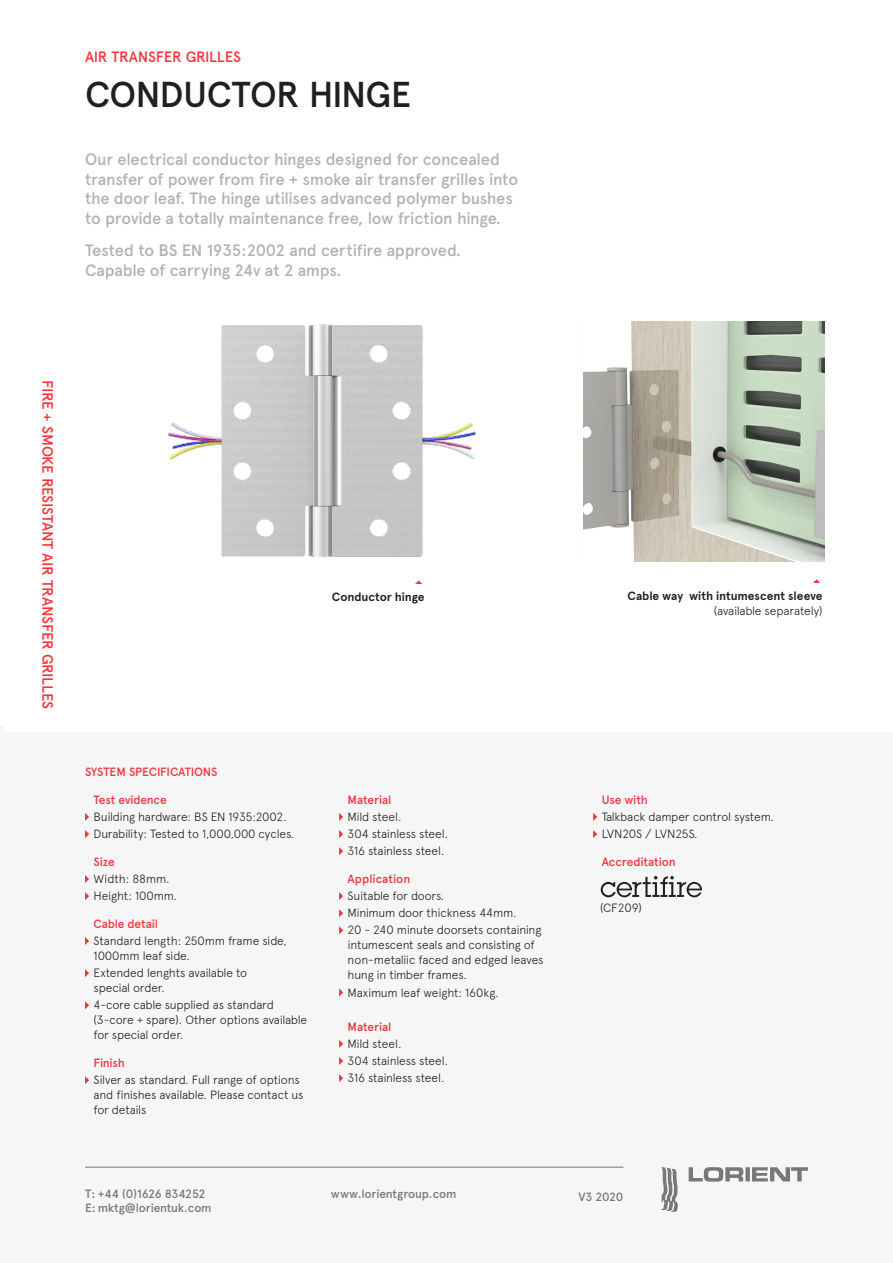
<style>
.page{position:relative;width:893px;height:1263px;background:#fff}
.page>*{position:absolute;margin:0;border:0;box-sizing:border-box;transform-origin:0 0}
.Heading__LRG_Product{font:500 36px "Apercu Pro";letter-spacing:-.025em;color:#231f20}
.Product_description{font:500 16.5px/19.5px "Apercu Pro";letter-spacing:-.015em;color:#b2b2b1}
.Heading__Category{font:500 15px "Apercu Pro";letter-spacing:-.015em;color:#fb333e}
.Spec_copy_bullet_cop{font:300 12px/15px "Apercu Pro";letter-spacing:-.015em;color:#231f20}
.Spec_copy_Last_bulle{font:300 12px/15px "Apercu Pro";letter-spacing:-.015em;color:#231f20}
.Lorient_Body{font:700 12px/15px "Apercu Pro";letter-spacing:-.005em;color:#231f20;text-align:right}
.t1{font:500 12px/14.4px "Apercu Pro";letter-spacing:-.02em;color:#787779}
.Spec_sub_heading{font:500 12px "Apercu Pro";letter-spacing:-.01em;color:#ee3340}
.System_spec_title{font:500 12px "Apercu Pro";letter-spacing:-.015em;color:#fb333e}
.Spec_copy_Last_bulle-2{font:500 12px "Apercu Pro";color:#ee3340}
.Spec_copy_Last_bulle-3{font:500 12px "Apercu Pro";letter-spacing:-.02em;color:#fb333e}
.Lorient_intro_para{font:300 12px "Apercu Pro";letter-spacing:-.01em;color:#231f20}
.s1{font-weight:300}
</style>
<div class="page">
<div style="left:0;top:732px;width:893px;height:531px;background:#f5f6f5"></div>
<hr style="left:0;top:727px;width:3px;height:536px;background:#f5f6f5">
<img style="left:167px;top:324px;width:309px;height:234px">
<svg style="left:85px;top:813px;width:4px;height:8px"></svg>
<svg style="left:85px;top:830px;width:4px;height:8px"></svg>
<svg style="left:85px;top:875px;width:4px;height:8px"></svg>
<svg style="left:85px;top:892px;width:4px;height:8px"></svg>
<svg style="left:85px;top:937px;width:4px;height:8px"></svg>
<svg style="left:85px;top:969px;width:4px;height:8px"></svg>
<svg style="left:85px;top:1001px;width:4px;height:8px"></svg>
<svg style="left:85px;top:1076px;width:4px;height:8px"></svg>
<svg style="left:339px;top:813px;width:4px;height:8px"></svg>
<svg style="left:339px;top:830px;width:4px;height:8px"></svg>
<svg style="left:339px;top:847px;width:4px;height:8px"></svg>
<svg style="left:339px;top:892px;width:4px;height:8px"></svg>
<svg style="left:339px;top:909px;width:4px;height:8px"></svg>
<svg style="left:339px;top:926px;width:4px;height:8px"></svg>
<svg style="left:339px;top:988px;width:4px;height:8px"></svg>
<svg style="left:339px;top:1040px;width:4px;height:8px"></svg>
<svg style="left:339px;top:1057px;width:4px;height:8px"></svg>
<svg style="left:339px;top:1074px;width:4px;height:8px"></svg>
<svg style="left:593px;top:813px;width:4px;height:8px"></svg>
<svg style="left:593px;top:830px;width:4px;height:8px"></svg>
<svg style="left:415px;top:580px;width:7px;height:4px"></svg>
<svg style="left:601px;top:876px;width:101px;height:21px"></svg>
<img style="left:584px;top:321px;width:240px;height:241px">
<svg style="left:813px;top:579px;width:7px;height:4px"></svg>
<svg style="left:660px;top:1167px;width:18px;height:45px"></svg>
<svg style="left:689px;top:1167px;width:119px;height:14px"></svg>
<hr style="left:85px;top:1167px;width:538px;height:1px;background:#787779">
<p class="Heading__Category" style="left:85px;top:45px;width:158px">AIR TRANSFER GRILLES</p>
<p class="Heading__LRG_Product" style="left:85px;top:67px;width:328px">CONDUCTOR HINGE</p>
<p class="Product_description" style="left:85px;top:149px;width:435px">Our electrical conductor hinges designed for concealed transfer of power from fire + smoke air transfer grilles into the door leaf. The hinge utilises advanced polymer bushes to provide a totally maintenance free, low friction hinge.</p>
<p class="Product_description" style="left:85px;top:239px;width:378px">Tested to BS EN 1935:2002 and certifire approved.<br>Capable of carrying 24v at 2 amps.</p>
<p class="Heading__Category" style="left:59px;top:380px;width:331px;rotate:90deg">FIRE + SMOKE RESISTANT AIR TRANSFER GRILLES</p>
<p class="Lorient_Body" style="left:332px;top:588px;width:94px">Conductor hinge</p>
<p class="Lorient_Body" style="left:628px;top:588px;width:197px">Cable way with intumescent sleeve <span class="s1">(available separately)</span></p>
<p class="System_spec_title" style="left:85px;top:763px;width:134px">SYSTEM SPECIFICATIONS</p>
<p class="Spec_sub_heading" style="left:94px;top:790px;width:75px">Test evidence</p>
<p class="Spec_copy_bullet_cop" style="left:94px;top:808px;width:195px">Building hardware: BS EN 1935:2002.</p>
<p class="Spec_copy_bullet_cop" style="left:94px;top:825px;width:202px">Durability: Tested to 1,000,000 cycles.</p>
<p class="Spec_sub_heading" style="left:94px;top:852px;width:23px">Size</p>
<p class="Spec_copy_bullet_cop" style="left:94px;top:870px;width:77px">Width: 88mm.</p>
<p class="Spec_copy_Last_bulle" style="left:94px;top:887px;width:85px">Height: 100mm.</p>
<p class="Spec_copy_Last_bulle-3" style="left:94px;top:915px;width:66px">Cable detail</p>
<p class="Spec_copy_bullet_cop" style="left:94px;top:932px;width:195px">Standard length: 250mm frame side,<br>1000mm leaf side.</p>
<p class="Spec_copy_Last_bulle" style="left:94px;top:964px;width:155px">Extended lenghts available to special order.</p>
<p class="Spec_copy_bullet_cop" style="left:94px;top:996px;width:215px">4-core cable supplied as standard (3-core + spare). Other options available for special order.</p>
<p class="Spec_sub_heading" style="left:94px;top:1054px;width:33px">Finish</p>
<p class="Spec_copy_Last_bulle" style="left:94px;top:1071px;width:212px">Silver as standard. Full range of options and finishes available. Please contact us for details</p>
<p class="Spec_copy_Last_bulle-2" style="left:348px;top:790px;width:45px">Material</p>
<p class="Spec_copy_bullet_cop" style="left:348px;top:808px;width:55px">Mild steel.</p>
<p class="Spec_copy_bullet_cop" style="left:348px;top:825px;width:102px">304 stainless steel.</p>
<p class="Spec_copy_bullet_cop" style="left:348px;top:842px;width:98px">316 stainless steel.</p>
<p class="Spec_copy_Last_bulle-2" style="left:348px;top:870px;width:64px">Application</p>
<p class="Spec_copy_bullet_cop" style="left:348px;top:887px;width:98px">Suitable for doors.</p>
<p class="Spec_copy_bullet_cop" style="left:348px;top:904px;width:170px">Minimum door thickness 44mm.</p>
<p class="Spec_copy_Last_bulle" style="left:348px;top:921px;width:198px">20 - 240 minute doorsets containing intumescent seals and consisting of non-metaliic faced and edged leaves hung in timber frames.</p>
<p class="Spec_copy_bullet_cop" style="left:348px;top:984px;width:152px">Maximum leaf weight: 160kg.</p>
<p class="Spec_sub_heading" style="left:348px;top:1017px;width:45px">Material</p>
<p class="Spec_copy_bullet_cop" style="left:348px;top:1035px;width:55px">Mild steel.</p>
<p class="Spec_copy_bullet_cop" style="left:348px;top:1052px;width:102px">304 stainless steel.</p>
<p class="Spec_copy_bullet_cop" style="left:348px;top:1069px;width:98px">316 stainless steel.</p>
<p class="Spec_sub_heading" style="left:602px;top:790px;width:48px">Use with</p>
<p class="Spec_copy_bullet_cop" style="left:602px;top:808px;width:174px">Talkback damper control system.</p>
<p class="Spec_copy_bullet_cop" style="left:602px;top:825px;width:97px">LVN20S / LVN25S.</p>
<p class="Spec_sub_heading" style="left:602px;top:852px;width:75px">Accreditation</p>
<p class="Lorient_intro_para" style="left:600px;top:899px;width:43px">(CF209)</p>
<p class="t1" style="left:85px;top:1185px;width:128px">T: +44 (0)1626 834252<br>E: mktg@lorientuk.com</p>
<p class="t1" style="left:331px;top:1185px;width:127px">www.lorientgroup.com</p>
<p class="t1" style="left:579px;top:1188px;width:46px">V3 2020</p>
</div>
